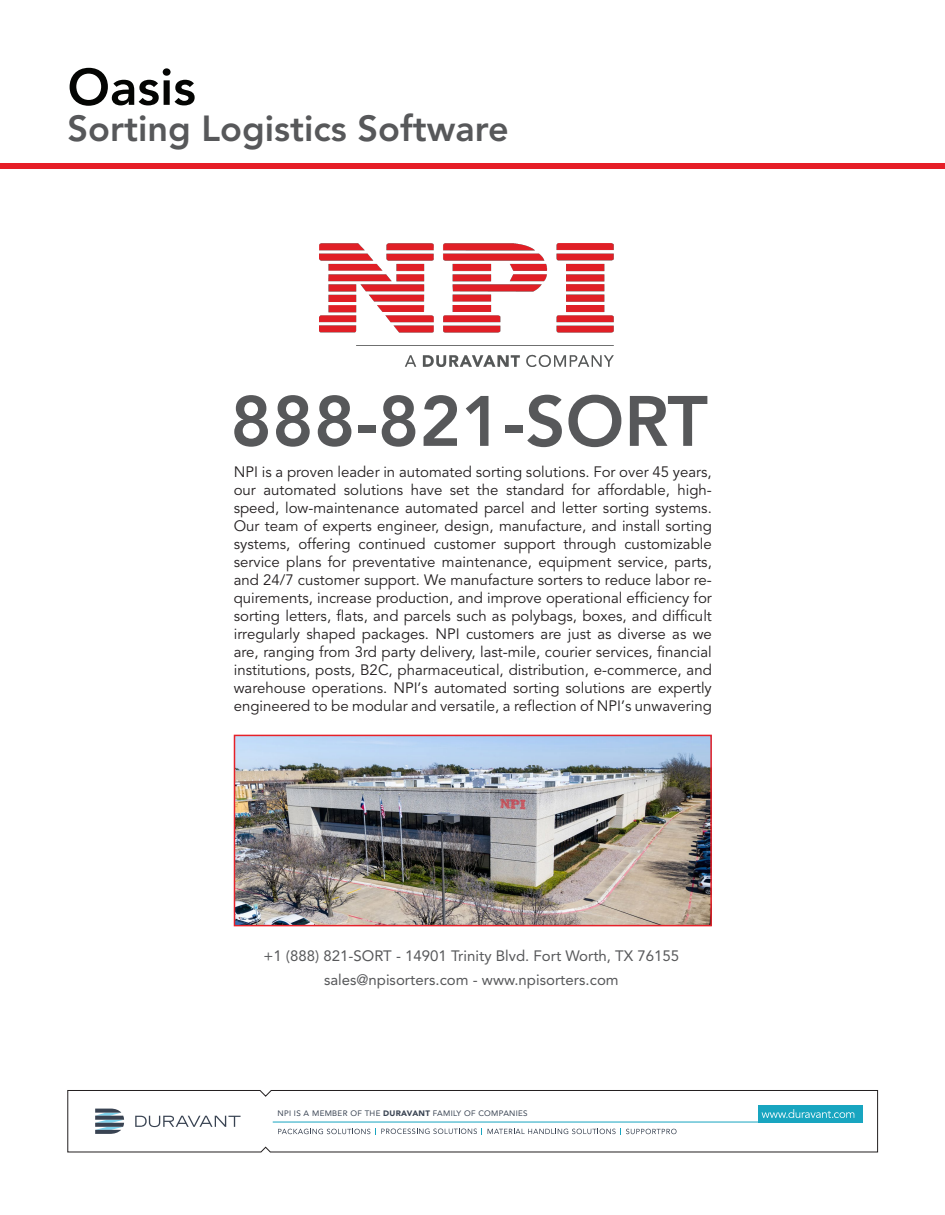
<style>
.page{position:relative;width:945px;height:1215px;background:#fff}
.page>*{position:absolute;margin:0;border:0;box-sizing:border-box;transform-origin:0 0}
.t1{font:800 70.5px "Avenir";color:#57585a}
.t2{font:800 51px "Avenir";color:#040503}
.t3{font:800 36px "Avenir";color:#57585a}
.t4{font:15px/18px "Avenir";color:#231f20;text-align:justify}
.t5{font:15px "Avenir";color:#57585a}
.t6{font:7.8px "Avenir LT Pro";letter-spacing:.035em;color:#394352}
.s1{font-weight:900}
</style>
<div class="page">
<div style="left:0;top:163px;width:945px;height:5px;background:#e61e27"></div>
<svg style="left:67px;top:1090px;width:811px;height:63px"></svg>
<svg style="left:135px;top:1116px;width:106px;height:11px"></svg>
<svg style="left:95px;top:1109px;width:29px;height:25px"></svg>
<hr style="left:273px;top:1122px;width:493px;height:1px;background:#18a5c0">
<div style="left:758px;top:1105px;width:105px;height:17px;background:#18a5c0"></div>
<svg style="left:762px;top:1109px;width:92px;height:9px"></svg>
<svg style="left:278px;top:1128px;width:399px;height:7px"></svg>
<img style="left:320px;top:243px;width:293px;height:124px">
<img style="left:237px;top:738px;width:472px;height:185px">
<div style="left:234px;top:735px;width:478px;height:191px;border:2px solid #e62129"></div>
<h2 class="t2" style="left:68px;top:50px;width:130px">Oasis</h2>
<h3 class="t3" style="left:68px;top:102px;width:443px">Sorting Logistics Software</h3>
<p class="t1" style="left:230px;top:369px;width:479px">888-821-SORT</p>
<p class="t4" style="left:234px;top:464px;width:480px">NPI is a proven leader in automated sorting solutions. For over 45 years, our automated solutions have set the standard for affordable, high&shy;speed, low-maintenance automated parcel and letter sorting systems.<br>Our team of experts engineer, design, manufacture, and install sorting systems, offering continued customer support through customizable service plans for preventative maintenance, equipment service, parts, and 24/7 customer support. We manufacture sorters to reduce labor re&shy;quirements, increase production, and improve operational efficiency for sorting letters, flats, and parcels such as polybags, boxes, and difficult irregularly shaped packages. NPI customers are just as diverse as we are, ranging from 3rd party delivery, last-mile, courier services, financial institutions, posts, B2C, pharmaceutical, distribution, e-commerce, and warehouse operations. NPI’s automated sorting solutions are expertly engineered to be modular and versatile, a reflection of NPI’s unwavering</p>
<p class="t5" style="left:263px;top:945px;width:417px">+1 (888) 821-SORT - 14901 Trinity Blvd. Fort Worth, TX 76155</p>
<p class="t5" style="left:324px;top:969px;width:296px">sales@npisorters.com - www.npisorters.com</p>
<p class="t6" style="left:277px;top:1108px;width:252px">NPI IS A MEMBER OF THE <span class="s1">DURAVANT</span> FAMILY OF COMPANIES</p>
</div>
